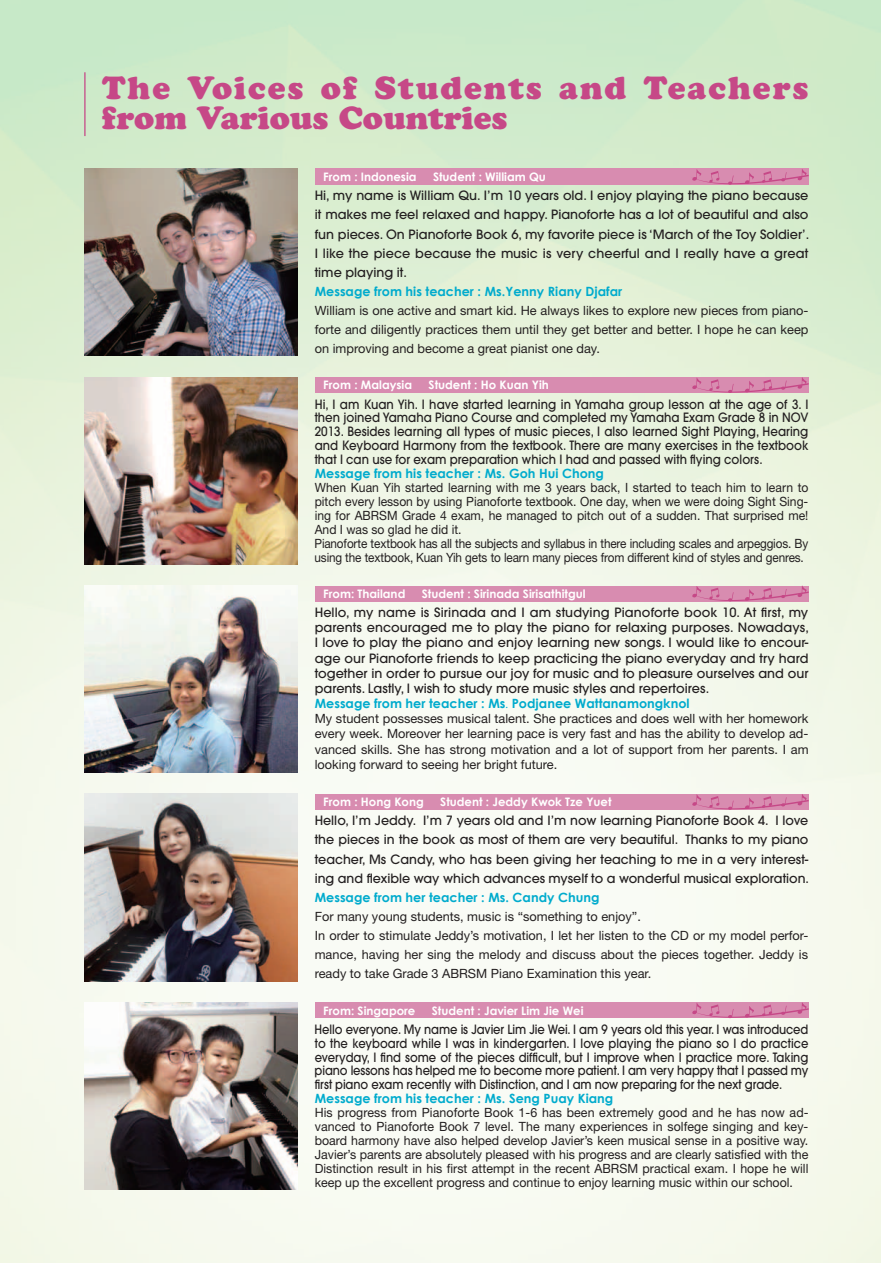
<style>
.page{position:relative;width:881px;height:1263px;background:#fff}
.page>*{position:absolute;margin:0;border:0;box-sizing:border-box;transform-origin:0 0}
.t1{font:31.95px/29.7px "Cooper Black Std";letter-spacing:.06em;color:#c64887}
.t2{font:12.75px/19.2px "Helvetica Neue";color:#231f20;text-align:justify}
.t3{font:500 12.75px/19.2px "Avant Garde";color:#231f20;text-align:justify}
.t4{font:12.75px/14px "Helvetica Neue";color:#231f20;scale:.95 1}
.t5{font:500 12.75px/14px "Avant Garde";color:#231f20;text-align:justify;scale:.9 1}
.t6{font:500 12.75px/14px "Avant Garde";color:#231f20;text-align:justify;scale:.92 1}
.t7{font:700 12.75px "Century Gothic";color:#00abcd}
.t8{font:700 11.7px "Century Gothic";color:#fff}
.s1{font-family:"Koz Min Pro";font-weight:400}
</style>
<div class="page">
<img style="left:0;top:0;width:880px;height:1263px">
<div style="left:314px;top:377px;width:494px;height:16px;background:#d88cb0"></div>
<img style="left:85px;top:377px;width:212px;height:187px">
<svg style="left:692px;top:377px;width:116px;height:16px"></svg>
<div style="left:314px;top:794px;width:494px;height:16px;background:#d88cb0"></div>
<img style="left:85px;top:794px;width:212px;height:187px">
<svg style="left:692px;top:794px;width:116px;height:16px"></svg>
<div style="left:314px;top:169px;width:494px;height:16px;background:#d88cb0"></div>
<img style="left:85px;top:169px;width:212px;height:187px">
<svg style="left:692px;top:169px;width:116px;height:16px"></svg>
<div style="left:314px;top:586px;width:494px;height:15px;background:#d88cb0"></div>
<img style="left:85px;top:586px;width:212px;height:187px">
<svg style="left:692px;top:586px;width:116px;height:15px"></svg>
<div style="left:314px;top:1002px;width:494px;height:16px;background:#d88cb0"></div>
<img style="left:85px;top:1002px;width:212px;height:187px">
<svg style="left:690px;top:928px;width:190px;height:136px"></svg>
<hr style="left:84px;top:72px;width:1px;height:64px;background:#c64887">
<h1 class="t1" style="left:102px;top:73px;width:707px">The Voices of Students and Teachers from Various Countries</h1>
<p class="t8" style="left:323px;top:169px;width:95px">From : Indonesia</p>
<p class="t8" style="left:433px;top:169px;width:114px">Student : William Qu</p>
<p class="t3" style="left:314px;top:186px;width:496px">Hi, my name is William Qu. I’m 10 years old. I enjoy playing the piano because it makes me feel relaxed and happy. Pianoforte has a lot of beautiful and also fun pieces. On Pianoforte Book 6, my favorite piece is ‘March of the Toy Soldier’.<br>I like the piece because the music is very cheerful and I really have a great time playing it.</p>
<p class="t7" style="left:314px;top:283px;width:309px">Message from his teacher : Ms.Yenny Riany Djafar</p>
<p class="t2" style="left:314px;top:301px;width:495px">William is one active and smart kid. He always likes to explore new pieces from piano&shy;forte and diligently practices them until they get better and better. I hope he can keep on improving and become a great pianist one day.</p>
<p class="t8" style="left:323px;top:378px;width:90px">From : Malaysia</p>
<p class="t8" style="left:428px;top:378px;width:122px">Student : Ho Kuan Yih</p>
<p class="t6" style="left:314px;top:397px;width:538px">Hi, I am Kuan Yih. I have started learning in Yamaha group lesson at the age of 3. I then joined Yamaha Piano Course and completed my Yamaha Exam Grade 8 in NOV 2013. Besides learning all types of music pieces, I also learned Sight Playing, Hearing and Keyboard Harmony from the textbook. There are many exercises in the textbook that I can use for exam preparation which I had and passed with flying colors.</p>
<p class="t7" style="left:314px;top:465px;width:291px">Message from his teacher : Ms. Goh Hui Chong</p>
<p class="t4" style="left:314px;top:480px;width:521px">When Kuan Yih started learning with me 3 years back, I started to teach him to learn to pitch every lesson by using Pianoforte textbook. One day, when we were doing Sight Sing&shy;ing for ABRSM Grade 4 exam, he managed to pitch out of a sudden. That surprised me!<br>And I was so glad he did it.<br>Pianoforte textbook has all the subjects and syllabus in there including scales and arpeggios. By using the textbook, Kuan Yih gets to learn many pieces from different kind of styles and genres.</p>
<p class="t8" style="left:323px;top:586px;width:84px">From: Thailand</p>
<p class="t8" style="left:421px;top:586px;width:165px">Student : Sirinada Sirisathitgul</p>
<p class="t3" style="left:314px;top:605px;width:495px;line-height:15.1px">Hello, my name is Sirinada and I am studying Pianoforte book 10. At first, my parents encouraged me to play the piano for relaxing purposes. Nowadays, I love to play the piano and enjoy learning new songs. I would like to encour&shy;age our Pianoforte friends to keep practicing the piano everyday and try hard together in order to pursue our joy for music and to pleasure ourselves and our parents. Lastly, I wish to study more music styles and repertoires.</p>
<p class="t7" style="left:314px;top:695px;width:376px">Message from her teacher : Ms<span class="s1">.</span> Podjanee Wattanamongknol</p>
<p class="t2" style="left:314px;top:711px;width:495px;line-height:15.1px">My student possesses musical talent. She practices and does well with her homework every week. Moreover her learning pace is very fast and has the ability to develop ad&shy;vanced skills. She has strong motivation and a lot of support from her parents. I am looking forward to seeing her bright future.</p>
<p class="t8" style="left:323px;top:794px;width:102px">From : Hong Kong</p>
<p class="t8" style="left:440px;top:794px;width:173px">Student : Jeddy Kwok Tze Yuet</p>
<p class="t3" style="left:314px;top:811px;width:495px">Hello, I’m Jeddy. I’m 7 years old and I’m now learning Pianoforte Book 4. I love the pieces in the book as most of them are very beautiful. Thanks to my piano teacher, Ms Candy, who has been giving her teaching to me in a very interest&shy;ing and flexible way which advances myself to a wonderful musical exploration.</p>
<p class="t7" style="left:314px;top:889px;width:286px">Message from her teacher : Ms. Candy Chung</p>
<p class="t2" style="left:314px;top:906px;width:495px;text-align:left">For many young students, music is “something to enjoy”.<br>In order to stimulate Jeddy’s motivation, I let her listen to the CD or my model perfor&shy;mance, having her sing the melody and discuss about the pieces together. Jeddy is ready to take Grade 3 ABRSM Piano Examination this year.</p>
<p class="t8" style="left:323px;top:1003px;width:94px">From: Singapore</p>
<p class="t8" style="left:431px;top:1003px;width:153px">Student : Javier Lim Jie Wei</p>
<p class="t5" style="left:314px;top:1022px;width:550px">Hello everyone. My name is Javier Lim Jie Wei. I am 9 years old this year. I was introduced to the keyboard while I was in kindergarten. I love playing the piano so I do practice everyday, I find some of the pieces difficult, but I improve when I practice more. Taking piano lessons has helped me to become more patient. I am very happy that I passed my first piano exam recently with Distinction, and I am now preparing for the next grade.</p>
<p class="t7" style="left:314px;top:1090px;width:300px">Message from his teacher : Ms. Seng Puay Kiang</p>
<p class="t2" style="left:314px;top:1105px;width:495px;line-height:14px">His progress from Pianoforte Book 1-6 has been extremely good and he has now ad&shy;vanced to Pianoforte Book 7 level. The many experiences in solfege singing and key&shy;board harmony have also helped develop Javier’s keen musical sense in a positive way.<br>Javier’s parents are absolutely pleased with his progress and are clearly satisfied with the Distinction result in his first attempt in the recent ABRSM practical exam. I hope he will keep up the excellent progress and continue to enjoy learning music within our school.</p>
</div>
